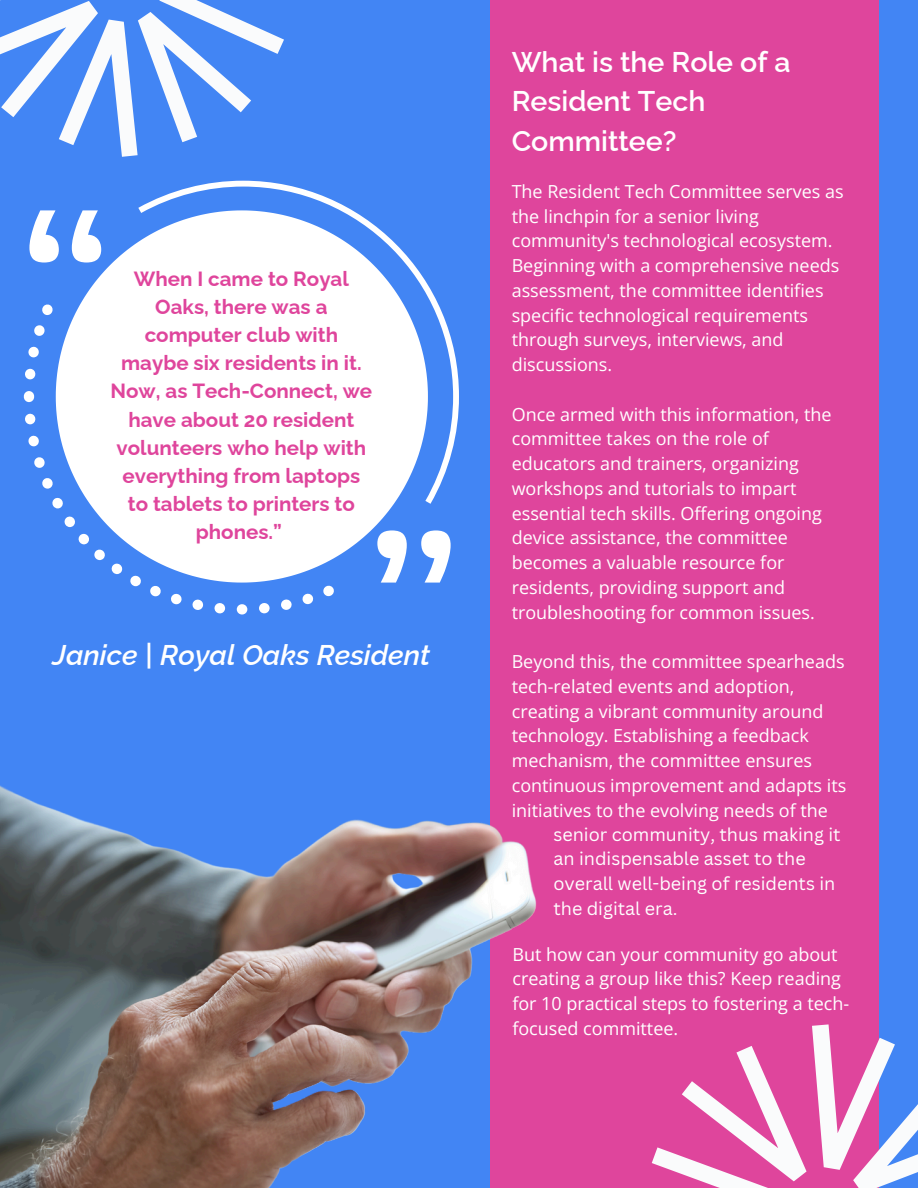
<style>
.page{position:relative;width:918px;height:1188px;background:#4285f4}
.page>*{position:absolute;margin:0;border:0;box-sizing:border-box;transform-origin:0 0}
.t1{font:600 28.5px/39.3px "Raleway";color:#fff}
.t2{font:italic 600 28.5px "Raleway";color:#fff}
.t3{font:700 20.55px/28.2px "Raleway";color:#df459c;text-align:center}
.t4{font:18px/24.8px "Open Sans";color:#fff}
.t5{font:18px/24.8px "Canva Sans";color:#fff}
</style>
<div class="page">
<div style="left:490px;top:0;width:388px;height:1188px;background:#df459c"></div>
<img style="left:0;top:785px;width:537px;height:403px">
<svg style="left:138px;top:181px;width:321px;height:323px"></svg>
<svg style="left:29px;top:210px;width:27px;height:53px"></svg>
<svg style="left:428px;top:530px;width:23px;height:53px"></svg>
<svg style="left:56px;top:210px;width:372px;height:373px;fill:#fff"></svg>
<svg style="left:24px;top:304px;width:311px;height:310px;fill:#fff"></svg>
<svg style="left:138px;top:181px;width:78px;height:27px"></svg>
<svg style="left:0;top:0;width:284px;height:157px"></svg>
<svg style="left:651px;top:971px;width:267px;height:217px"></svg>
<p class="t3" style="left:111px;top:265px;width:263px">When I came to Royal<br>Oaks, there was a computer club with maybe six residents in it.<br>Now, as Tech-Connect, we have about 20 resident volunteers who help with everything from laptops to tablets to printers to phones.”</p>
<h2 class="t2" style="left:53px;top:639px;width:379px">Janice | Royal Oaks Resident</h2>
<p class="t1" style="left:512px;top:42px;width:280px">What is the Role of a<br>Resident Tech<br>Committee?</p>
<p class="t4" style="left:512px;top:179px;width:334px">The Resident Tech Committee serves as the linchpin for a senior living community's technological ecosystem.<br>Beginning with a comprehensive needs assessment, the committee identifies specific technological requirements through surveys, interviews, and discussions.</p>
<p class="t4" style="left:512px;top:401px;width:321px">Once armed with this information, the committee takes on the role of educators and trainers, organizing workshops and tutorials to impart essential tech skills. Offering ongoing device assistance, the committee becomes a valuable resource for residents, providing support and troubleshooting for common issues.</p>
<p class="t4" style="left:512px;top:649px;width:336px">Beyond this, the committee spearheads tech-related events and adoption, creating a vibrant community around technology. Establishing a feedback mechanism, the committee ensures continuous improvement and adapts its initiatives to the evolving needs of the</p>
<p class="t5" style="left:553px;top:821px;width:289px">senior community, thus making it an indispensable asset to the overall well-being of residents in the digital era.</p>
<h1 class="t4" style="left:512px;top:941px;width:338px">But how can your community go about creating a group like this? Keep reading for 10 practical steps to fostering a tech&shy;focused committee.</h1>
</div>
